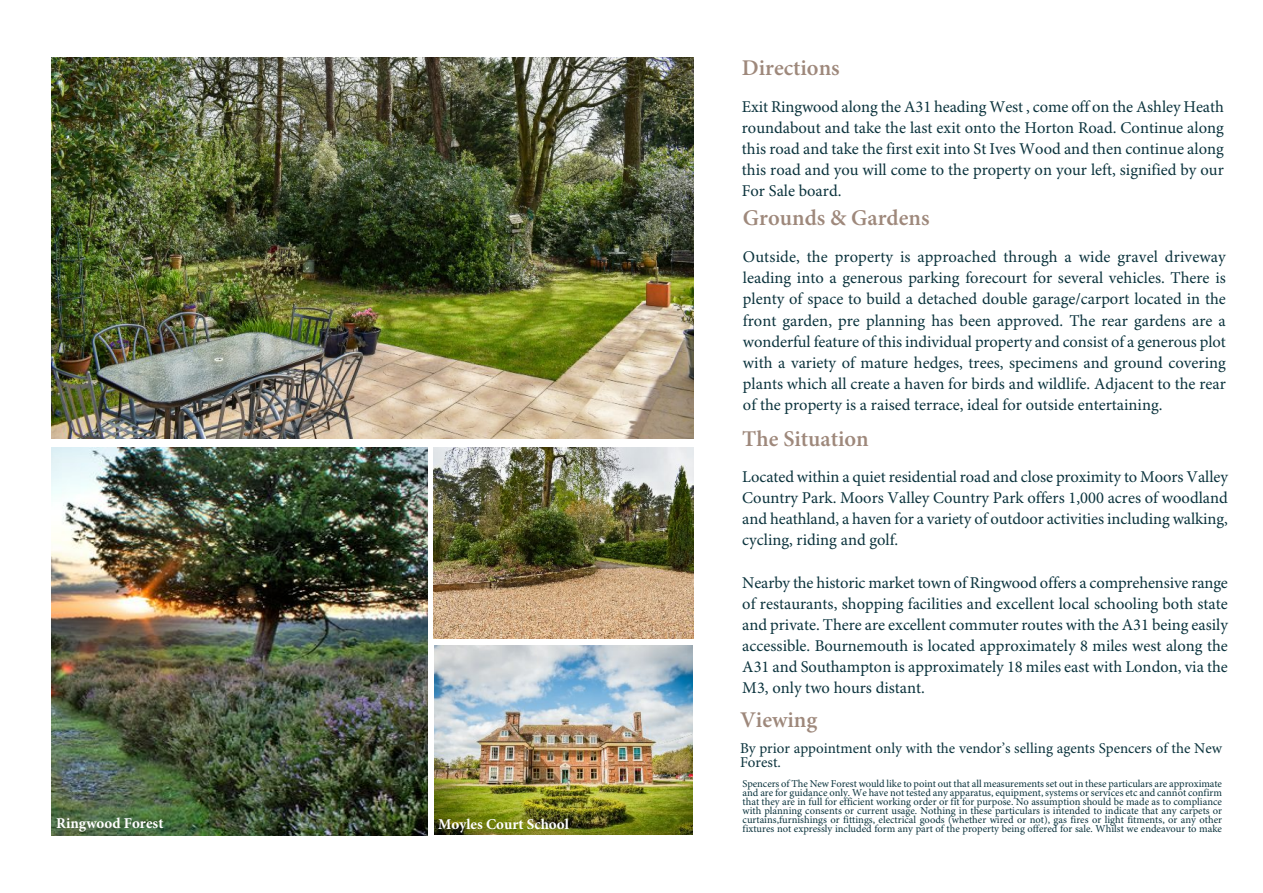
<style>
.page{position:relative;width:1263px;height:893px;background:#fff}
.page>*{position:absolute;margin:0;border:0;box-sizing:border-box;transform-origin:0 0}
.t1{font:600 22.5px "Minion Pro";color:#9e887b}
.t2{font:16.5px/21.1px "Minion Pro";color:#0b333d;text-align:justify}
.t3{font:15px/13.5px "Minion Pro";color:#0b333d}
.t4{font:700 15px "Minion Pro";color:#fff}
.t5{font:10.5px/9px "Minion Pro";color:#0b333d;text-align:justify}
</style>
<div class="page">
<img style="left:52px;top:448px;width:376px;height:387px">
<img style="left:434px;top:447px;width:260px;height:191px">
<img style="left:435px;top:645px;width:258px;height:190px">
<img style="left:51px;top:57px;width:642px;height:381px">
<p class="t4" style="left:56px;top:817px;width:109px">Ringwood Forest</p>
<p class="t4" style="left:438px;top:818px;width:132px">Moyles Court School</p>
<h1 class="t1" style="left:742px;top:59px;width:99px">Directions</h1>
<p class="t2" style="left:742px;top:97px;width:483px">Exit Ringwood along the A31 heading West , come off on the Ashley Heath roundabout and take the last exit onto the Horton Road. Continue along this road and take the first exit into St Ives Wood and then continue along this road and you will come to the property on your left, signified by our For Sale board.</p>
<h1 class="t1" style="left:743px;top:209px;width:188px">Grounds &amp; Gardens</h1>
<p class="t2" style="left:743px;top:248px;width:484px">Outside, the property is approached through a wide gravel driveway leading into a generous parking forecourt for several vehicles. There is plenty of space to build a detached double garage/carport located in the front garden, pre planning has been approved. The rear gardens are a wonderful feature of this individual property and consist of a generous plot with a variety of mature hedges, trees, specimens and ground covering plants which all create a haven for birds and wildlife. Adjacent to the rear of the property is a raised terrace, ideal for outside entertaining.</p>
<h1 class="t1" style="left:742px;top:430px;width:128px">The Situation</h1>
<p class="t2" style="left:742px;top:468px;width:487px">Located within a quiet residential road and close proximity to Moors Valley Country Park. Moors Valley Country Park offers 1,000 acres of woodland and heathland, a haven for a variety of outdoor activities including walking, cycling, riding and golf.</p>
<p class="t2" style="left:742px;top:573px;width:487px">Nearby the historic market town of Ringwood offers a comprehensive range of restaurants, shopping facilities and excellent local schooling both state and private. There are excellent commuter routes with the A31 being easily accessible. Bournemouth is located approximately 8 miles west along the A31 and Southampton is approximately 18 miles east with London, via the M3, only two hours distant.</p>
<h1 class="t1" style="left:740px;top:710px;width:79px">Viewing</h1>
<p class="t3" style="left:740px;top:743px;width:483px">By prior appointment only with the vendor’s selling agents Spencers of the New<br>Forest.</p>
<p class="t5" style="left:742px;top:780px;width:481px">Spencers of The New Forest would like to point out that all measurements set out in these particulars are approximate and are for guidance only. We have not tested any apparatus, equipment, systems or services etc and cannot confirm that they are in full for efficient working order or fit for purpose. No assumption should be made as to compliance with planning consents or current usage. Nothing in these particulars is intended to indicate that any carpets or curtains,furnishings or fittings, electrical goods (whether wired or not), gas fires or light fitments, or any other fixtures not expressly included form any part of the property being offered for sale. Whilst we endeavour to make</p>
</div>
